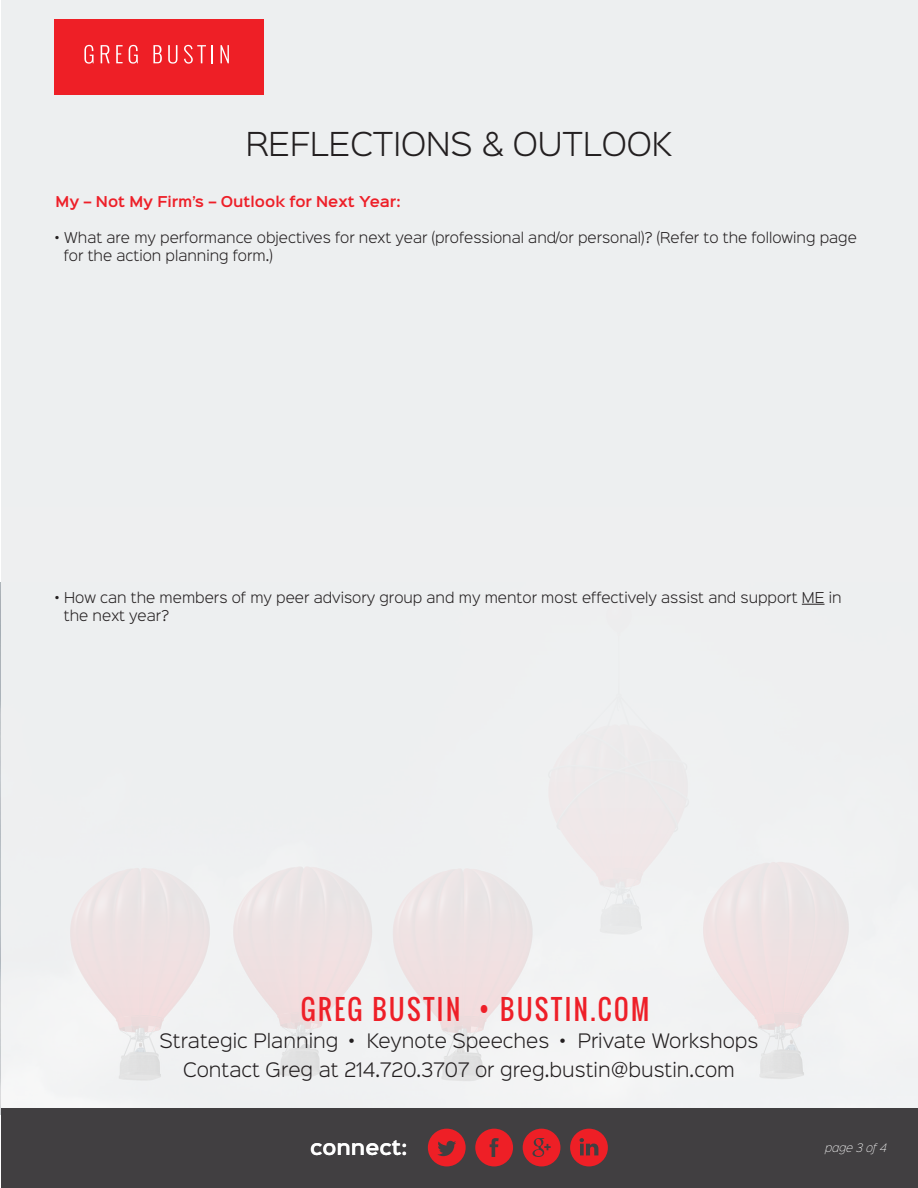
<style>
.page{position:relative;width:918px;height:1188px;background:#fff}
.page>*{position:absolute;margin:0;border:0;box-sizing:border-box;transform-origin:0 0}
.t1{font:300 29.7px "Sinkin Sans 300";color:#231f20}
.t2{font:27px "Oswald";letter-spacing:.1em;color:#ee1f28;scale:.94 1}
.t3{font:600 18.6px "Sinkin Sans 600";color:#fff}
.t4{font:300 18px/28.5px "Sinkin Sans 300";color:#231f20;text-align:center}
.t5{font:300 13.5px/18px "Sinkin Sans 300";color:#231f20}
.t6{font:600 13.5px "Sinkin Sans 600";color:#ee1f28}
.t7{font:italic 10.5px "Sinkin Sans 200 X Light";color:#fff}
</style>
<div class="page">
<div style="left:1px;top:0;width:917px;height:1108px;background:#edeff0"></div>
<div style="left:1px;top:1108px;width:917px;height:80px;background:#413f41"></div>
<svg style="left:428px;top:1129px;width:38px;height:37px"></svg>
<svg style="left:475px;top:1129px;width:38px;height:37px"></svg>
<svg style="left:523px;top:1129px;width:37px;height:37px"></svg>
<div style="left:536px;top:1139px;width:6px;height:7px;background:#ee1f26;border-radius:50%"></div>
<svg style="left:570px;top:1129px;width:38px;height:37px"></svg>
<div style="left:54px;top:19px;width:210px;height:76px;background:#ee1f26"></div>
<svg style="left:84px;top:45px;width:10px;height:19px"></svg>
<svg style="left:101px;top:45px;width:9px;height:18px"></svg>
<svg style="left:116px;top:45px;width:7px;height:18px"></svg>
<svg style="left:129px;top:45px;width:9px;height:19px"></svg>
<svg style="left:153px;top:45px;width:9px;height:18px"></svg>
<svg style="left:168px;top:45px;width:9px;height:19px"></svg>
<svg style="left:184px;top:45px;width:29px;height:19px"></svg>
<svg style="left:221px;top:45px;width:8px;height:18px"></svg>
<svg style="left:802px;top:604px;width:23px;height:1px"></svg>
<h1 class="t1" style="left:246px;top:120px;width:428px">REFLECTIONS &amp; OUTLOOK</h1>
<p class="t6" style="left:56px;top:190px;width:347px">My – Not My Firm’s – Outlook for Next Year:</p>
<p class="t5" style="left:64px;top:227px;width:795px;text-indent:-8px">• What are my performance objectives for next year (professional and/or personal)? (Refer to the following page for the action planning form.)</p>
<p class="t5" style="left:64px;top:587px;width:779px;text-indent:-8px">• How can the members of my peer advisory group and my mentor most effectively assist and support ME in the next year?</p>
<h2 class="t2" style="left:301px;top:989px;width:372px">GREG BUSTIN • BUSTIN.COM</h2>
<h3 class="t4" style="left:160px;top:1025px;width:600px">Strategic Planning • Keynote Speeches • Private Workshops<br>Contact Greg at 214.720.3707 or greg.bustin@bustin.com</h3>
<h3 class="t3" style="left:310px;top:1131px;width:99px">connect:</h3>
<p class="t7" style="left:825px;top:1140px;width:63px">PAGE 3 OF 4</p>
</div>
